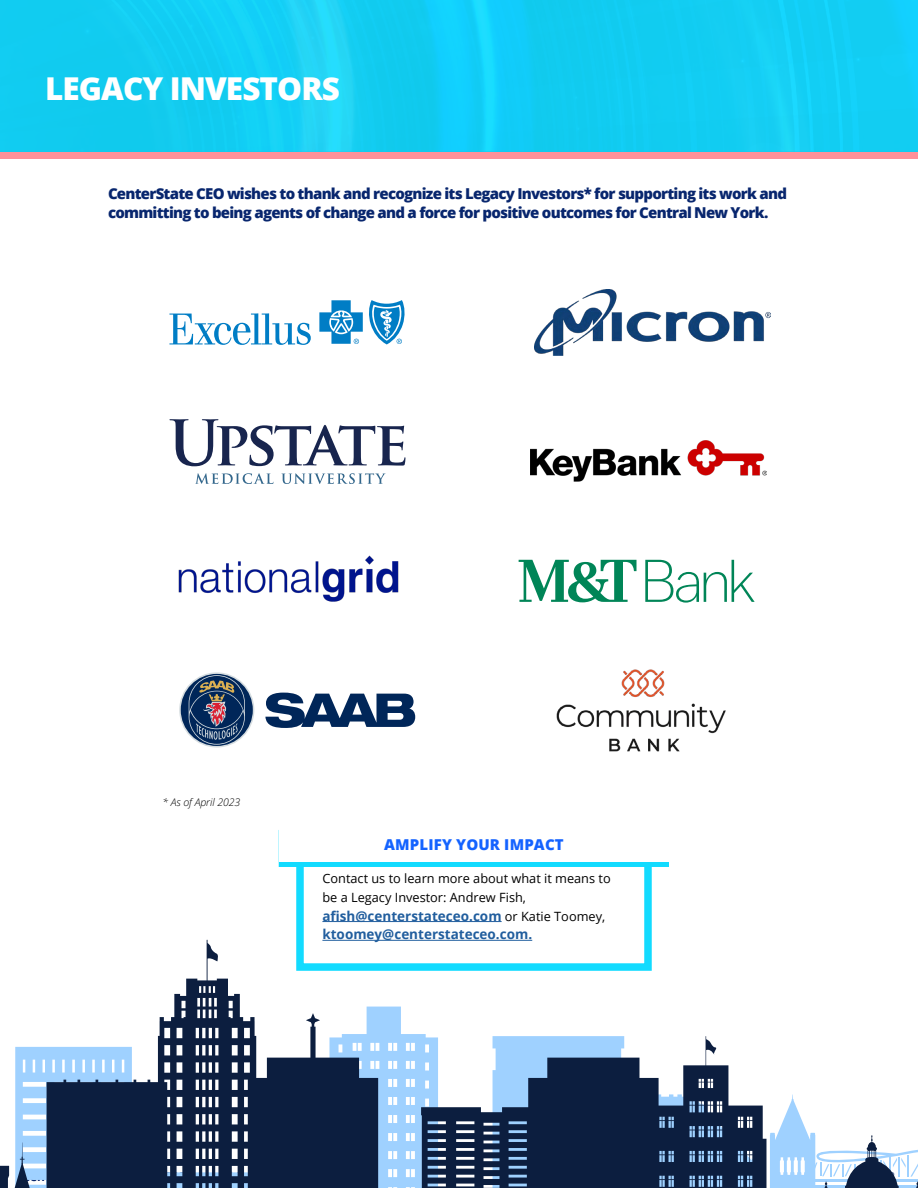
<style>
.page{position:relative;width:918px;height:1188px;background:#fff}
.page>*{position:absolute;margin:0;border:0;box-sizing:border-box;transform-origin:0 0}
.t1{font:800 31.5px "Open Sans";letter-spacing:-.03em;color:#fff}
.t2{font:800 15px/19.5px "Open Sans";letter-spacing:-.05em;color:#08266e}
.t3{font:800 15px "Open Sans";letter-spacing:.01em;color:#1463ff}
.t4{font:700 13.5px/18.8px "Open Sans";color:#215e9e}
.t5{font:12.75px/18.8px "Open Sans";color:#000}
.t6{font:300 12px "Open Sans";color:#08266e}
.t7{font:italic 300 10.5px "Open Sans";letter-spacing:-.01em;color:#000}
.s1{font-weight:400;font-size:12.75px;color:#000}
</style>
<div class="page">
<div style="left:0;top:152px;width:918px;height:7px;background:#ff9199"></div>
<svg style="left:0;top:0;width:918px;height:152px;background:#13cdf2"></svg>
<svg style="left:169px;top:313px;width:142px;height:32px"></svg>
<svg style="left:319px;top:300px;width:86px;height:44px"></svg>
<img style="left:535px;top:290px;width:236px;height:65px">
<svg style="left:169px;top:419px;width:236px;height:47px"></svg>
<svg style="left:281px;top:473px;width:105px;height:11px"></svg>
<svg style="left:195px;top:473px;width:79px;height:11px"></svg>
<img style="left:530px;top:440px;width:236px;height:42px">
<img style="left:178px;top:555px;width:221px;height:47px">
<svg style="left:645px;top:560px;width:110px;height:43px"></svg>
<svg style="left:519px;top:560px;width:118px;height:42px"></svg>
<svg style="left:179px;top:672px;width:75px;height:76px"></svg>
<div style="left:181px;top:674px;width:72px;height:72px;background:#002659;border-radius:50%"></div>
<svg style="left:189px;top:675px;width:56px;height:70px"></svg>
<svg style="left:265px;top:693px;width:150px;height:35px"></svg>
<hr style="left:322px;top:921px;width:180px;height:1px;background:#215e9e">
<div style="left:296px;top:847px;width:356px;height:124px;border:8px solid #12dbff"></div>
<div style="left:279px;top:830px;width:390px;height:37px;background:#12dbff"></div>
<div style="left:279px;top:825px;width:390px;height:37px;background:#fff"></div>
<img style="left:556px;top:669px;width:170px;height:83px">
<svg style="left:0;top:940px;width:918px;height:248px"></svg>
<h1 class="t1" style="left:45px;top:64px;width:296px">LEGACY INVESTORS</h1>
<p class="t2" style="left:108px;top:183px;width:680px">CenterState CEO wishes to thank and recognize its Legacy Investors* for supporting its work and committing to being agents of change and a force for positive outcomes for Central New York.</p>
<p class="t7" style="left:163px;top:795px;width:79px">* As of April 2023</p>
<p class="t3" style="left:384px;top:833px;width:181px">AMPLIFY YOUR IMPACT</p>
<p class="t5" style="left:322px;top:869px;width:290px">Contact us to learn more about what it means to be a Legacy Investor: Andrew Fish,</p>
<p class="t4" style="left:322px;top:906px;width:284px">afish@centerstateceo.com <span class="s1">or Katie Toomey, </span>ktoomey@centerstateceo.com.</p>
<p class="t6" style="left:882px;top:1169px;width:15px">33</p>
</div>
